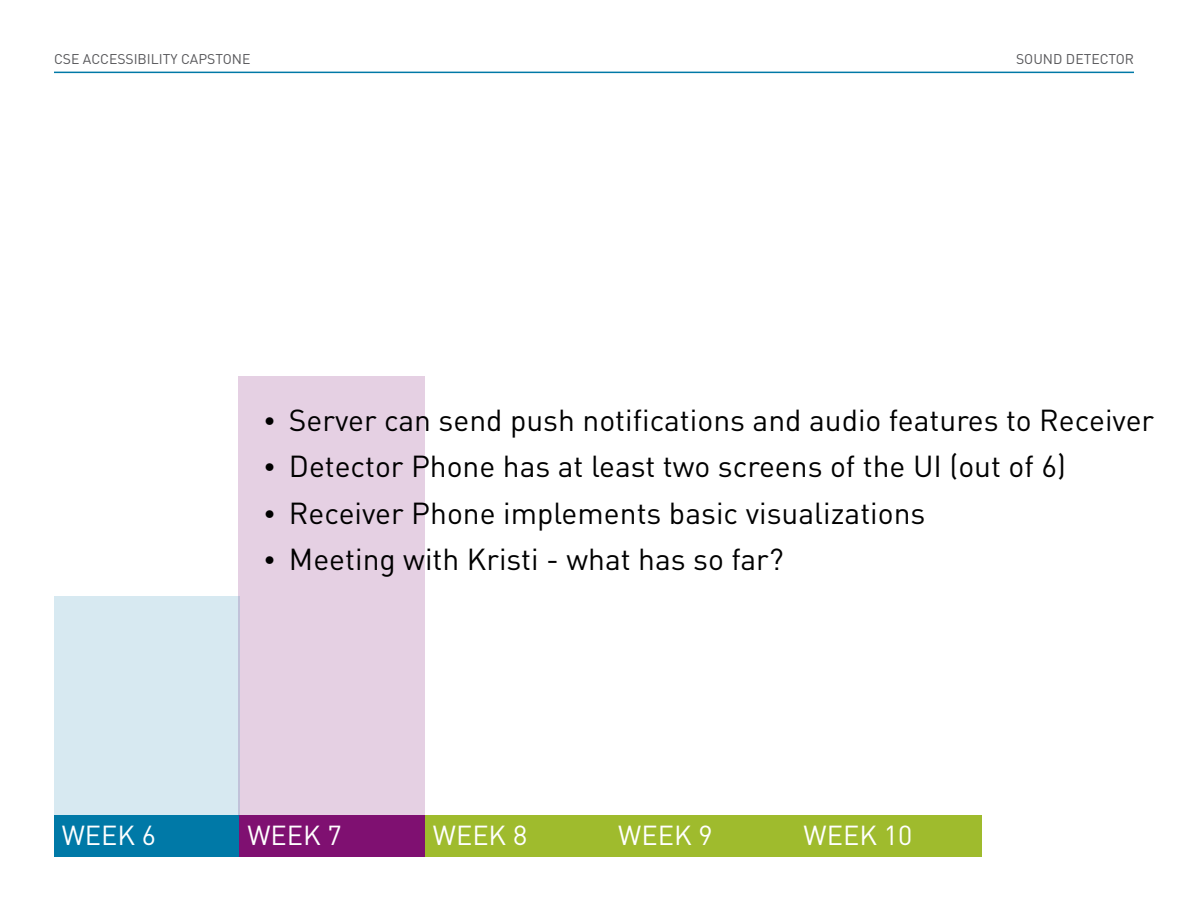
<style>
.page{position:relative;width:1188px;height:918px;background:#fff}
.page>*{position:absolute;margin:0;border:0;box-sizing:border-box;transform-origin:0 0}
.t1{font:30px "DIN";color:#000}
.t2{font:27.15px "DIN";color:#fff}
.t3{font:13.95px "DIN";color:#565659}
.s1{font-family:"Plantin Std";font-weight:300}
</style>
<div class="page">
<hr style="left:54px;top:72px;width:1080px;height:1px;background:#0079a7">
<div style="left:54px;top:815px;width:185px;height:42px;background:#0079a7"></div>
<div style="left:240px;top:815px;width:185px;height:42px;background:#7f1071"></div>
<div style="left:425px;top:815px;width:186px;height:42px;background:#9fbb2d"></div>
<div style="left:611px;top:815px;width:185px;height:42px;background:#9fbb2d"></div>
<div style="left:796px;top:815px;width:185px;height:42px;background:#9fbb2d"></div>
<div style="left:238px;top:376px;width:187px;height:439px;background:#e5d0e3"></div>
<div style="left:54px;top:596px;width:186px;height:219px;background:#d7e9f1"></div>
<p class="t3" style="left:54px;top:50px;width:198px">CSE ACCESSIBILITY CAPSTONE</p>
<p class="t3" style="left:1016px;top:50px;width:119px">SOUND DETECTOR</p>
<p class="t1" style="left:266px;top:401px;width:890px"><span class="s1">•</span> Server can send push notifications and audio features to Receiver</p>
<p class="t1" style="left:266px;top:448px;width:802px"><span class="s1">•</span> Detector Phone has at least two screens of the UI (out of 6)</p>
<p class="t1" style="left:266px;top:494px;width:662px"><span class="s1">•</span> Receiver Phone implements basic visualizations</p>
<p class="t1" style="left:266px;top:541px;width:520px"><span class="s1">•</span> Meeting with Kristi - what has so far?</p>
<p class="t2" style="left:62px;top:818px;width:96px">WEEK 6</p>
<p class="t2" style="left:247px;top:818px;width:96px">WEEK 7</p>
<p class="t2" style="left:433px;top:818px;width:96px">WEEK 8</p>
<p class="t2" style="left:618px;top:818px;width:96px">WEEK 9</p>
<p class="t2" style="left:804px;top:818px;width:110px">WEEK 10</p>
</div>
